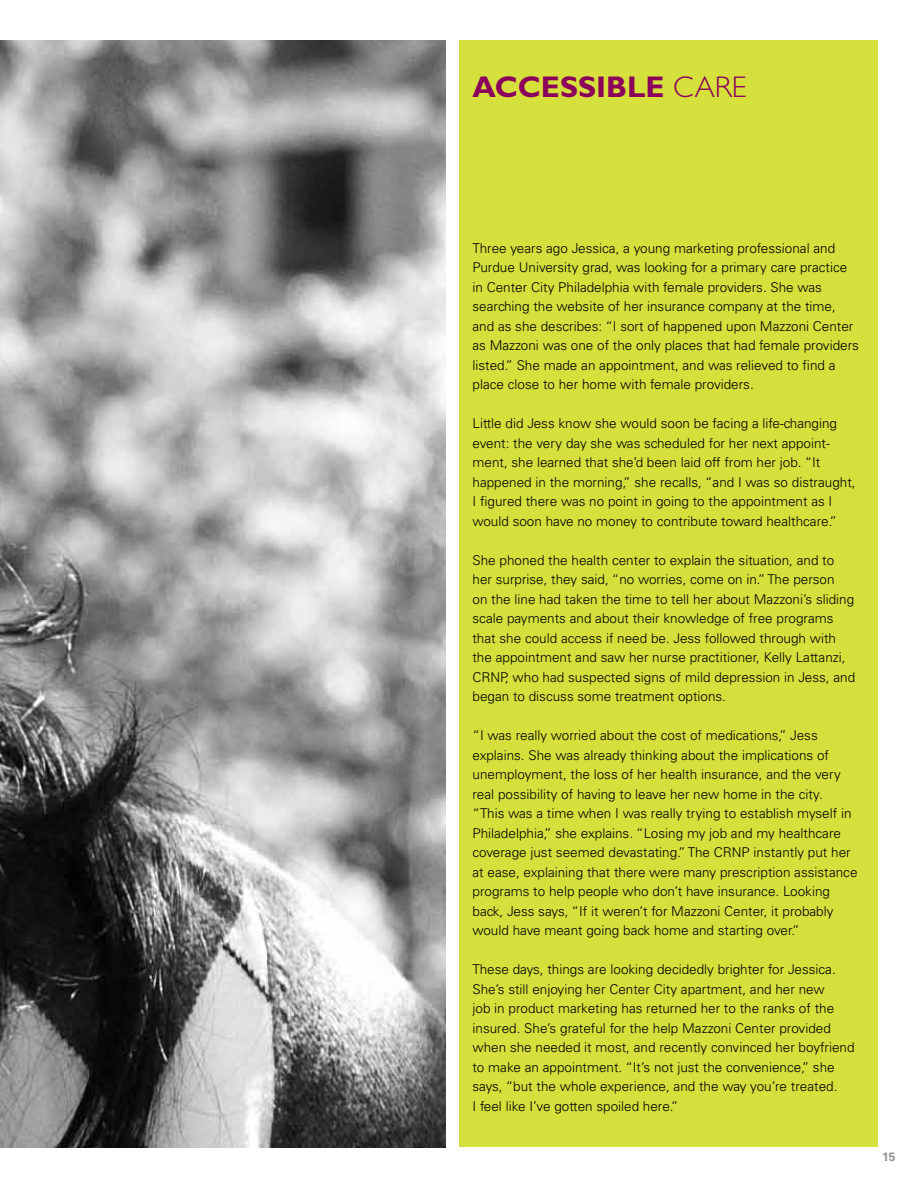
<style>
.page{position:relative;width:918px;height:1188px;background:#fff}
.page>*{position:absolute;margin:0;border:0;box-sizing:border-box;transform-origin:0 0}
.t1{font:700 30px "Gill Sans Std";color:#8b005a}
.t2{font:300 30px "Gill Sans Std";color:#8b005a}
.t3{font:300 13.5px/19.5px "Univers LT Std";color:#000}
.t4{font:700 12px "Univers LT Std";color:#8e9193}
</style>
<div class="page">
<div style="left:459px;top:40px;width:419px;height:1108px;background:#d6e03d"></div>
<img style="left:0;top:40px;width:446px;height:1108px">
<h1 class="t1" style="left:472px;top:69px;width:23px">ACCE</h1>
<h1 class="t1" style="left:560px;top:69px;width:66px">SSIBLE</h1>
<h1 class="t2" style="left:665px;top:70px;width:83px">CARE</h1>
<p class="t3" style="left:472px;top:238px;width:388px">Three years ago Jessica, a young marketing professional and Purdue University grad, was looking for a primary care practice in Center City Philadelphia with female providers. She was searching the website of her insurance company at the time, and as she describes: “I sort of happened upon Mazzoni Center as Mazzoni was one of the only places that had female providers listed.” She made an appointment, and was relieved to find a place close to her home with female providers.</p>
<p class="t3" style="left:472px;top:414px;width:385px">Little did Jess know she would soon be facing a life-changing event: the very day she was scheduled for her next appoint&shy;ment, she learned that she’d been laid off from her job. “It happened in the morning,” she recalls, “and I was so distraught, I figured there was no point in going to the appointment as I would soon have no money to contribute toward healthcare.”</p>
<p class="t3" style="left:472px;top:550px;width:384px">She phoned the health center to explain the situation, and to her surprise, they said, “no worries, come on in.” The person<br>on the line had taken the time to tell her about Mazzoni’s sliding scale payments and about their knowledge of free programs that she could access if need be. Jess followed through with the appointment and saw her nurse practitioner, Kelly Lattanzi, CRNP, who had suspected signs of mild depression in Jess, and began to discuss some treatment options.</p>
<p class="t3" style="left:472px;top:726px;width:387px">“I was really worried about the cost of medications,” Jess explains. She was already thinking about the implications of unemployment, the loss of her health insurance, and the very real possibility of having to leave her new home in the city. “This was a time when I was really trying to establish myself in Philadelphia,” she explains. “Losing my job and my healthcare coverage just seemed devastating.” The CRNP instantly put her at ease, explaining that there were many prescription assistance programs to help people who don’t have insurance. Looking back, Jess says, “If it weren’t for Mazzoni Center, it probably would have meant going back home and starting over.”</p>
<p class="t3" style="left:472px;top:960px;width:384px">These days, things are looking decidedly brighter for Jessica.<br>She’s still enjoying her Center City apartment, and her new<br>job in product marketing has returned her to the ranks of the insured. She’s grateful for the help Mazzoni Center provided when she needed it most, and recently convinced her boyfriend to make an appointment. “It’s not just the convenience,” she says, “but the whole experience, and the way you’re treated.<br>I feel like I’ve gotten spoiled here.”</p>
<p class="t4" style="left:882px;top:1149px;width:15px">15</p>
</div>
